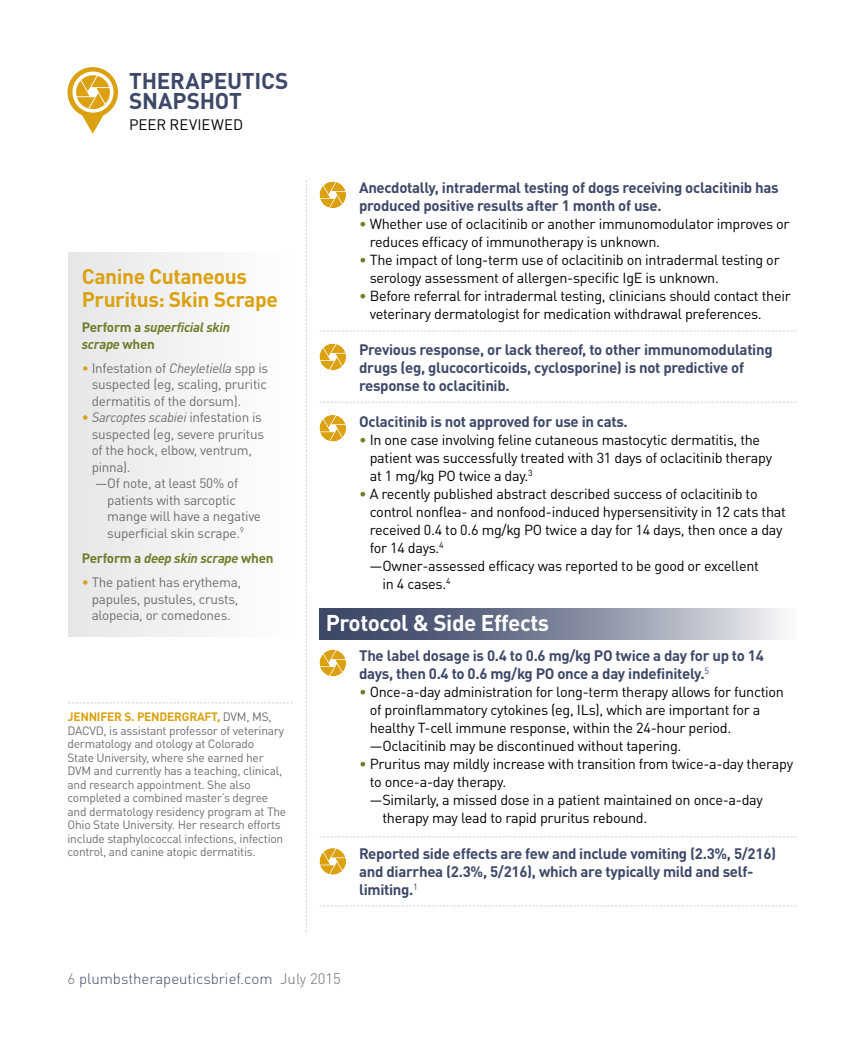
<style>
.page{position:relative;width:864px;height:1040px;background:#fff}
.page>*{position:absolute;margin:0;border:0;box-sizing:border-box;transform-origin:0 0}
.t1{font:700 22.5px "DINOT";letter-spacing:-.02em;color:#fff}
.t2{font:700 22.5px/19.5px "DINOT";letter-spacing:-.01em;color:#3e4969}
.t3{font:700 21px/22.5px "DINOT";letter-spacing:-.02em;color:#dba111}
.t4{font:700 15px/18px "DINOT";letter-spacing:-.02em;color:#3e4969}
.t5{font:300 15px "DINOT";color:#3e4969}
.t6{font:15px "DINOT";color:#000}
.t7{font:14.4px/18px "DINOT";letter-spacing:-.02em;color:#000}
.t8{font:13.5px/16.5px "DINOT";letter-spacing:-.02em;color:#6d6e71;text-align:justify}
.t9{font:italic 700 13.5px/16.5px "DINOT";letter-spacing:-.02em;color:#6d7e29}
.t10{font:italic 13.5px "DINOT";letter-spacing:-.02em;color:#6d6e71}
.t11{font:12px/13.5px "DINOT";letter-spacing:-.02em;color:#6d6e71}
.s1{font-style:normal}
.s2{color:#dba111}
.s3{font-style:italic}
.s4{font-style:normal;color:#dba111}
.s5{font-weight:700;color:#dba111}
.s6{color:#6d7e29}
.s7{color:#6d6e71}
</style>
<div class="page">
<div style="left:68px;top:252px;width:224px;height:384px;background:#f2f2f3"></div>
<svg style="left:306px;top:180px;width:1px;height:752px"></svg>
<svg style="left:320px;top:330px;width:476px;height:1px"></svg>
<svg style="left:320px;top:402px;width:476px;height:1px"></svg>
<svg style="left:320px;top:836px;width:476px;height:1px"></svg>
<svg style="left:320px;top:905px;width:476px;height:1px"></svg>
<svg style="left:320px;top:608px;width:464px;height:31px;background:#838a9e"></svg>
<svg style="left:320px;top:182px;width:26px;height:26px"></svg>
<svg style="left:320px;top:343px;width:26px;height:27px"></svg>
<svg style="left:320px;top:415px;width:26px;height:26px"></svg>
<svg style="left:320px;top:649px;width:26px;height:27px"></svg>
<svg style="left:320px;top:848px;width:26px;height:26px"></svg>
<svg style="left:68px;top:67px;width:50px;height:67px"></svg>
<svg style="left:68px;top:702px;width:225px;height:1px"></svg>
<h1 class="t2" style="left:129px;top:71px;width:161px">THERAPEUTICS<br>SNAPSHOT</h1>
<p class="t6" style="left:129px;top:115px;width:116px">PEER REVIEWED</p>
<h2 class="t3" style="left:82px;top:265px;width:198px">Canine Cutaneous<br>Pruritus: Skin Scrape</h2>
<p class="t9" style="left:82px;top:319px;width:150px"><span class="s1">Perform a</span> superficial skin scrape <span class="s1">when</span></p>
<p class="t8" style="left:92px;top:359px;width:178px;text-indent:-10px"><span class="s2">•</span> Infestation of <span class="s3">Cheyletiella</span> spp is suspected (eg, scaling, pruritic dermatitis of the dorsum).</p>
<p class="t10" style="left:82px;top:409px;width:182px"><span class="s4">•</span> Sarcoptes scabiei <span class="s1">infestation is</span></p>
<p class="t8" style="left:92px;top:425px;width:174px">suspected (eg, severe pruritus</p>
<p class="t8" style="left:92px;top:442px;width:162px">of the hock, elbow, ventrum,</p>
<p class="t8" style="left:92px;top:458px;width:40px">pinna).</p>
<p class="t8" style="left:95px;top:475px;width:145px">—Of note, at least 50% of</p>
<p class="t8" style="left:107px;top:491px;width:130px">patients with sarcoptic</p>
<p class="t8" style="left:107px;top:508px;width:155px">mange will have a negative</p>
<p class="t8" style="left:107px;top:524px;width:138px">superficial skin scrape.<sup>9</sup></p>
<p class="t9" style="left:82px;top:550px;width:193px"><span class="s1">Perform a</span> deep skin scrape <span class="s1">when</span></p>
<p class="t8" style="left:82px;top:574px;width:161px;text-align:center"><span class="s2">•</span> The patient has erythema, papules, pustules, crusts, alopecia, or comedones.</p>
<p class="t11" style="left:68px;top:710px;width:220px"><span class="s5">JENNIFER S. PENDERGRAFT,</span> DVM, MS, DACVD, is assistant professor of veterinary dermatology and otology at Colorado<br>State University, where she earned her DVM and currently has a teaching, clinical, and research appointment. She also completed a combined master’s degree and dermatology residency program at The Ohio State University. Her research efforts include staphylococcal infections, infection control, and canine atopic dermatitis.</p>
<p class="t4" style="left:359px;top:178px;width:421px">Anecdotally, intradermal testing of dogs receiving oclacitinib has produced positive results after 1 month of use.</p>
<p class="t7" style="left:370px;top:214px;width:421px;text-indent:-11px"><span class="s6">•</span> Whether use of oclacitinib or another immunomodulator improves or reduces efficacy of immunotherapy is unknown.</p>
<p class="t7" style="left:370px;top:250px;width:411px;text-indent:-11px"><span class="s6">•</span> The impact of long-term use of oclacitinib on intradermal testing or serology assessment of allergen-specific IgE is unknown.</p>
<p class="t7" style="left:370px;top:286px;width:423px;text-indent:-11px"><span class="s6">•</span> Before referral for intradermal testing, clinicians should contact their veterinary dermatologist for medication withdrawal preferences.</p>
<p class="t4" style="left:359px;top:340px;width:415px">Previous response, or lack thereof, to other immunomodulating drugs (eg, glucocorticoids, cyclosporine) is not predictive of response to oclacitinib.</p>
<p class="t4" style="left:359px;top:412px;width:270px">Oclacitinib is not approved for use in cats.</p>
<p class="t7" style="left:370px;top:430px;width:404px;text-indent:-11px"><span class="s6">•</span> In one case involving feline cutaneous mastocytic dermatitis, the patient was successfully treated with 31 days of oclacitinib therapy at 1 mg/kg PO twice a day.<sup>3</sup></p>
<p class="t7" style="left:359px;top:484px;width:400px"><span class="s6">•</span> A recently published abstract described success of oclacitinib to</p>
<p class="t7" style="left:370px;top:502px;width:418px">control nonflea- and nonfood-induced hypersensitivity in 12 cats that</p>
<p class="t7" style="left:370px;top:520px;width:414px">received 0.4 to 0.6 mg/kg PO twice a day for 14 days, then once a day</p>
<p class="t7" style="left:370px;top:538px;width:75px">for 14 days.<sup>4</sup></p>
<p class="t7" style="left:370px;top:556px;width:391px">—Owner-assessed efficacy was reported to be good or excellent</p>
<p class="t7" style="left:382px;top:574px;width:70px">in 4 cases.<sup>4</sup></p>
<h1 class="t1" style="left:326px;top:608px;width:225px">Protocol &amp; Side Effects</h1>
<p class="t4" style="left:359px;top:646px;width:406px">The label dosage is 0.4 to 0.6 mg/kg PO twice a day for up to 14 days, then 0.4 to 0.6 mg/kg PO once a day indefinitely.<sup>5</sup></p>
<p class="t7" style="left:370px;top:682px;width:416px;text-indent:-10px"><span class="s6">•</span> Once-a-day administration for long-term therapy allows for function of proinflammatory cytokines (eg, ILs), which are important for a healthy T-cell immune response, within the 24-hour period. —Oclacitinib may be discontinued without tapering.</p>
<p class="t7" style="left:359px;top:754px;width:436px"><span class="s6">•</span> Pruritus may mildly increase with transition from twice-a-day therapy</p>
<p class="t7" style="left:370px;top:772px;width:138px">to once-a-day therapy.</p>
<p class="t7" style="left:370px;top:790px;width:395px">—Similarly, a missed dose in a patient maintained on once-a-day</p>
<p class="t7" style="left:382px;top:808px;width:266px">therapy may lead to rapid pruritus rebound.</p>
<p class="t4" style="left:359px;top:844px;width:419px">Reported side effects are few and include vomiting (2.3%, 5/216) and diarrhea (2.3%, 5/216), which are typically mild and self&shy;limiting.<sup>1</sup></p>
<p class="t5" style="left:68px;top:969px;width:275px"><span class="s7">6</span> plumbstherapeuticsbrief.com <span class="s7">July 2015</span></p>
</div>
